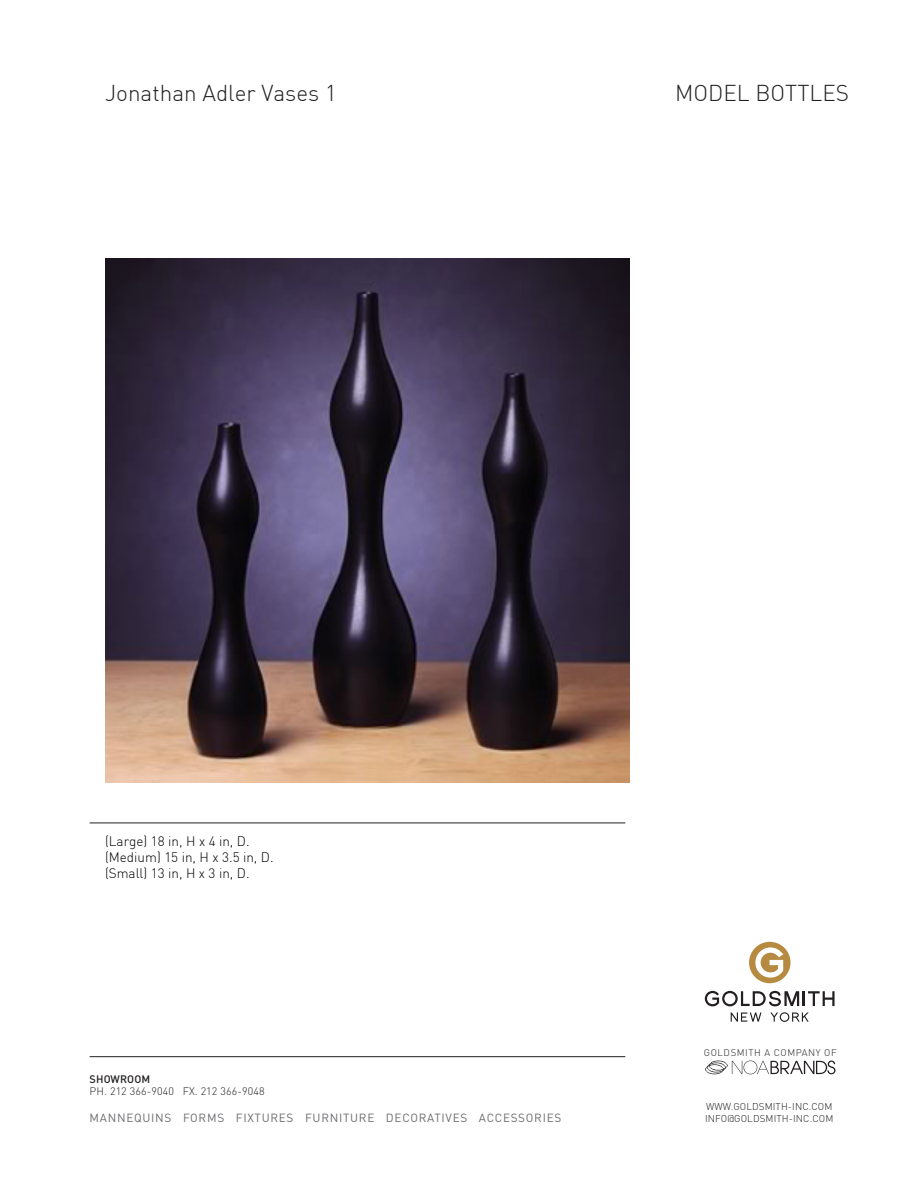
<style>
.page{position:relative;width:918px;height:1188px;background:#fff}
.page>*{position:absolute;margin:0;border:0;box-sizing:border-box;transform-origin:0 0}
.t1{font:300 22.5px "DIN Pro";color:#231f20}
.t2{font:300 13.5px/16.2px "DIN Pro";color:#000}
.t3{font:11.7px "DIN";letter-spacing:.06em;color:#6c6d70}
.t4{font:300 10.8px "DIN";letter-spacing:.01em;color:#231f20}
.t5{font:500 10.8px "DIN";letter-spacing:.01em;color:#231f20}
.t6{font:300 9.75px "DIN";letter-spacing:.01em;color:#231f20}
.t7{font:300 9.6px "DIN";letter-spacing:.06em;color:#231f20}
</style>
<div class="page">
<hr style="left:90px;top:823px;width:535px;height:1px;background:#231f20">
<hr style="left:90px;top:1056px;width:535px;height:1px;background:#231f20">
<div style="left:749px;top:942px;width:42px;height:41px;background:#b68b41;border-radius:50%"></div>
<svg style="left:705px;top:991px;width:130px;height:15px"></svg>
<svg style="left:731px;top:1013px;width:30px;height:9px"></svg>
<svg style="left:770px;top:1012px;width:39px;height:10px"></svg>
<svg style="left:755px;top:947px;width:28px;height:31px"></svg>
<svg style="left:705px;top:1061px;width:130px;height:13px"></svg>
<img style="left:105px;top:258px;width:525px;height:525px">
<h1 class="t1" style="left:105px;top:83px;width:233px">Jonathan Adler Vases 1</h1>
<h1 class="t1" style="left:675px;top:83px;width:176px">MODEL BOTTLES</h1>
<p class="t2" style="left:105px;top:834px;width:170px">(Large) 18 in, H x 4 in, D. (Medium) 15 in, H x 3.5 in, D. (Small) 13 in, H x 3 in, D.</p>
<p class="t5" style="left:90px;top:1072px;width:62px">SHOWROOM</p>
<p class="t4" style="left:90px;top:1085px;width:177px">PH. 212 366-9040 FX. 212 366-9048</p>
<p class="t3" style="left:90px;top:1110px;width:473px">MANNEQUINS FORMS FIXTURES FURNITURE DECORATIVES ACCESSORIES</p>
<p class="t7" style="left:704px;top:1047px;width:134px">GOLDSMITH A COMPANY OF</p>
<p class="t6" style="left:706px;top:1100px;width:128px">WWW.GOLDSMITH-INC.COM</p>
<p class="t6" style="left:705px;top:1112px;width:130px">INFO@GOLDSMITH-INC.COM</p>
</div>
